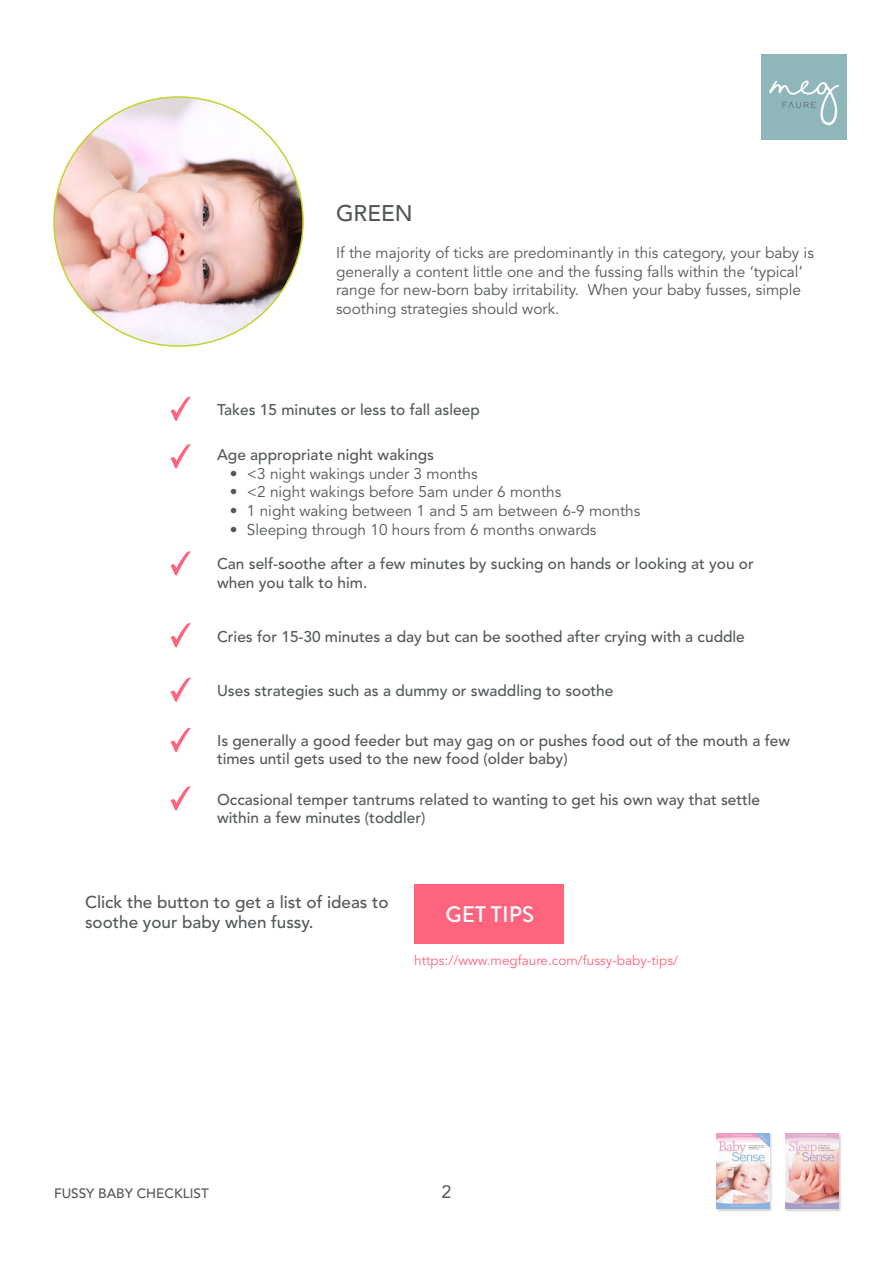
<style>
.page{position:relative;width:893px;height:1263px;background:#fff}
.page>*{position:absolute;margin:0;border:0;box-sizing:border-box;transform-origin:0 0}
.t1{font:500 22.5px "Brandon Grotesque";color:#fff}
.t2{font:500 22.5px "Avenir LT Std";color:#52575a}
.t3{font:18px "Avenir LT Std";color:#52575a}
.t4{font:500 17.1px/20.4px "Avenir LT Std";color:#52575a}
.t5{font:500 15.45px/18.6px "Avenir LT Std";color:#52575a}
.t6{font:15.45px/18.6px "Avenir LT Std";color:#52575a}
.t7{font:13.5px "Avenir LT Std";color:#ff647e}
.t8{font:500 13.5px "Avenir LT Std";color:#52575a}
</style>
<div class="page">
<div style="left:761px;top:54px;width:86px;height:86px;background:#8fb6bb"></div>
<svg style="left:769px;top:80px;width:70px;height:45px"></svg>
<div style="left:784px;top:1133px;width:58px;height:79px;background:#e0e0e0"></div>
<img style="left:785px;top:1133px;width:54px;height:76px">
<div style="left:715px;top:1133px;width:58px;height:79px;background:#000;opacity:.17"></div>
<img style="left:716px;top:1133px;width:54px;height:76px">
<svg style="left:171px;top:397px;width:20px;height:24px"></svg>
<svg style="left:171px;top:444px;width:20px;height:25px"></svg>
<svg style="left:171px;top:551px;width:20px;height:25px"></svg>
<svg style="left:171px;top:623px;width:20px;height:25px"></svg>
<svg style="left:171px;top:678px;width:20px;height:24px"></svg>
<svg style="left:171px;top:728px;width:20px;height:24px"></svg>
<svg style="left:171px;top:786px;width:20px;height:25px"></svg>
<img style="left:54px;top:97px;width:249px;height:249px;border-radius:125px">
<div style="left:414px;top:884px;width:150px;height:60px;background:#ff647e"></div>
<h1 class="t2" style="left:336px;top:204px;width:78px">GREEN</h1>
<p class="t6" style="left:336px;top:245px;width:479px">If the majority of ticks are predominantly in this category, your baby is generally a content little one and the fussing falls within the ‘typical’ range for new-born baby irritability. When your baby fusses, simple soothing strategies should work.</p>
<p class="t5" style="left:217px;top:402px;width:264px">Takes 15 minutes or less to fall asleep</p>
<p class="t5" style="left:217px;top:447px;width:218px">Age appropriate night wakings</p>
<p class="t6" style="left:230px;top:466px;width:249px">• &lt;3 night wakings under 3 months</p>
<p class="t6" style="left:230px;top:484px;width:333px">• &lt;2 night wakings before 5am under 6 months</p>
<p class="t6" style="left:230px;top:503px;width:412px">• 1 night waking between 1 and 5 am between 6-9 months</p>
<p class="t6" style="left:230px;top:521px;width:368px">• Sleeping through 10 hours from 6 months onwards</p>
<p class="t5" style="left:217px;top:556px;width:538px">Can self-soothe after a few minutes by sucking on hands or looking at you or when you talk to him.</p>
<p class="t5" style="left:217px;top:628px;width:529px">Cries for 15-30 minutes a day but can be soothed after crying with a cuddle</p>
<p class="t5" style="left:217px;top:683px;width:398px">Uses strategies such as a dummy or swaddling to soothe</p>
<p class="t5" style="left:217px;top:733px;width:575px">Is generally a good feeder but may gag on or pushes food out of the mouth a few times until gets used to the new food (older baby)</p>
<p class="t5" style="left:217px;top:792px;width:545px">Occasional temper tantrums related to wanting to get his own way that settle within a few minutes (toddler)</p>
<p class="t4" style="left:85px;top:894px;width:305px">Click the button to get a list of ideas to soothe your baby when fussy.</p>
<h1 class="t1" style="left:445px;top:901px;width:90px">GET TIPS</h1>
<p class="t7" style="left:414px;top:954px;width:265px">https://www.megfaure.com/fussy-baby-tips/</p>
<p class="t8" style="left:54px;top:1186px;width:156px">FUSSY BABY CHECKLIST</p>
<p class="t3" style="left:441px;top:1181px;width:12px">2</p>
</div>
